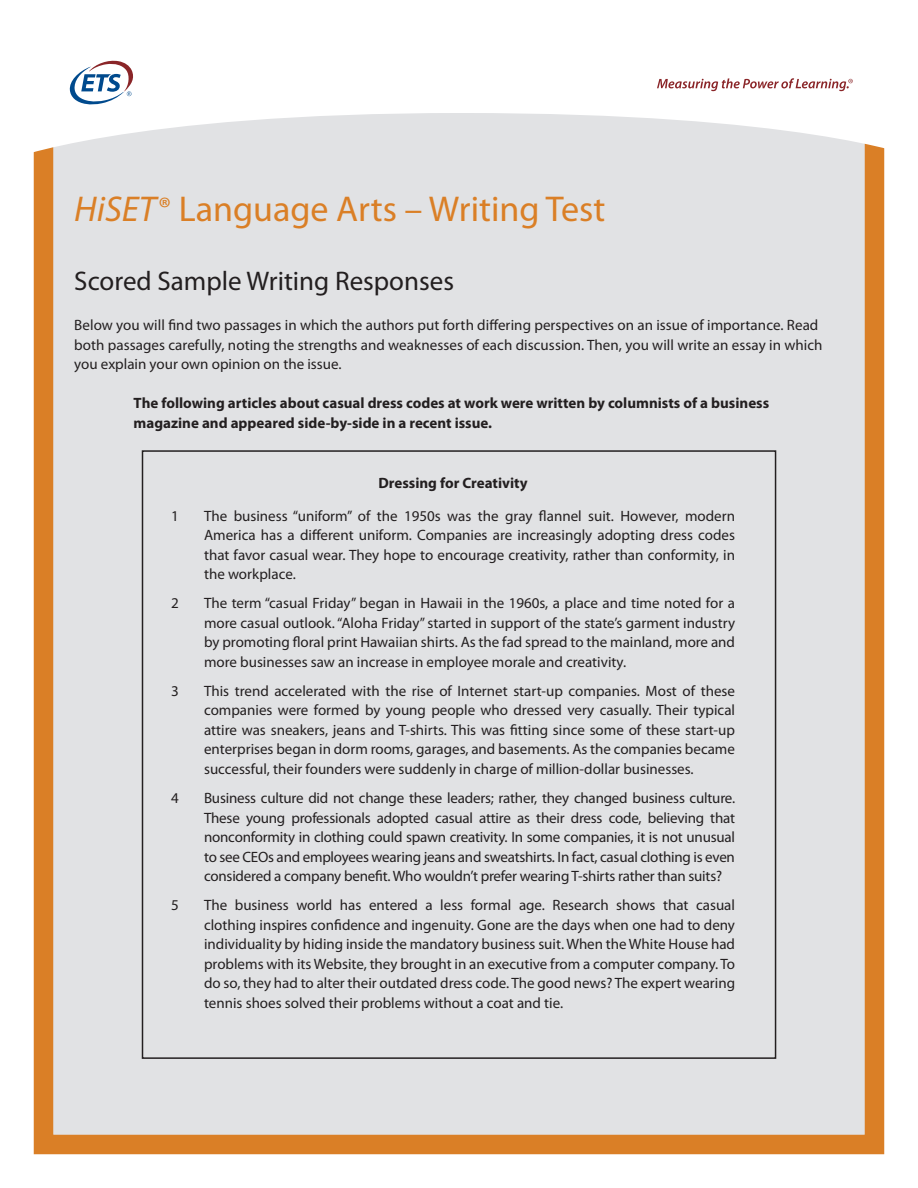
<style>
.page{position:relative;width:918px;height:1188px;background:#fff}
.page>*{position:absolute;margin:0;border:0;box-sizing:border-box;transform-origin:0 0}
.H1__Headline{font:36px "Myriad Pro";color:#da7f26}
.H2__Subhead{font:27px "Myriad Pro";color:#231f20}
.P__Body{font:15px/19.5px "Myriad Pro";color:#231f20;text-align:justify}
.promptLeadPara_Inden{font:700 15px/19.5px "Myriad Pro";color:#231f20}
.promptTitle{font:700 15px "Myriad Pro";color:#231f20}
.s1{font-style:italic}
.s2{font-size:30px}
</style>
<div class="page">
<div style="left:34px;top:48px;width:850px;height:1106px;background:#e1e2e4;border:20px solid #da7f26"></div>
<svg style="left:33px;top:48px;width:852px;height:112px;fill:#fff"></svg>
<svg style="left:69px;top:59px;width:66px;height:47px;background:#c5cdda"></svg>
<svg style="left:657px;top:78px;width:196px;height:13px;background:#e0c5c6"></svg>
<h1 class="H1__Headline" style="left:74px;top:190px;width:533px"><span class="s1">HiSET</span><span class="s2">®</span> Language Arts – Writing Test</h1>
<h2 class="H2__Subhead" style="left:74px;top:266px;width:381px">Scored Sample Writing Responses</h2>
<p class="P__Body" style="left:74px;top:316px;width:750px;text-align:left">Below you will find two passages in which the authors put forth differing perspectives on an issue of importance. Read both passages carefully, noting the strengths and weaknesses of each discussion. Then, you will write an essay in which you explain your own opinion on the issue.</p>
<p class="promptLeadPara_Inden" style="left:134px;top:394px;width:637px">The following articles about casual dress codes at work were written by columnists of a business magazine and appeared side-by-side in a recent issue.</p>
<h3 class="promptTitle" style="left:378px;top:475px;width:151px">Dressing for Creativity</h3>
<p class="P__Body" style="left:171px;top:506px;width:9px">1</p>
<p class="P__Body" style="left:204px;top:506px;width:533px">The business “uniform” of the 1950s was the gray flannel suit. However, modern America has a different uniform. Companies are increasingly adopting dress codes that favor casual wear. They hope to encourage creativity, rather than conformity, in the workplace.</p>
<p class="P__Body" style="left:171px;top:594px;width:9px">2</p>
<p class="P__Body" style="left:204px;top:594px;width:533px">The term “casual Friday” began in Hawaii in the 1960s, a place and time noted for a more casual outlook. “Aloha Friday” started in support of the state’s garment industry by promoting floral print Hawaiian shirts. As the fad spread to the mainland, more and more businesses saw an increase in employee morale and creativity.</p>
<p class="P__Body" style="left:171px;top:681px;width:9px">3</p>
<p class="P__Body" style="left:204px;top:681px;width:533px">This trend accelerated with the rise of Internet start-up companies. Most of these companies were formed by young people who dressed very casually. Their typical attire was sneakers, jeans and T-shirts. This was fitting since some of these start-up enterprises began in dorm rooms, garages, and basements. As the companies became successful, their founders were suddenly in charge of million-dollar businesses.</p>
<p class="P__Body" style="left:171px;top:789px;width:9px">4</p>
<p class="P__Body" style="left:204px;top:789px;width:533px">Business culture did not change these leaders; rather, they changed business culture.<br>These young professionals adopted casual attire as their dress code, believing that nonconformity in clothing could spawn creativity. In some companies, it is not unusual to see CEOs and employees wearing jeans and sweatshirts. In fact, casual clothing is even considered a company benefit. Who wouldn’t prefer wearing T-shirts rather than suits?</p>
<p class="P__Body" style="left:171px;top:896px;width:9px">5</p>
<p class="P__Body" style="left:204px;top:896px;width:533px">The business world has entered a less formal age. Research shows that casual clothing inspires confidence and ingenuity. Gone are the days when one had to deny individuality by hiding inside the mandatory business suit. When the White House had problems with its Website, they brought in an executive from a computer company. To do so, they had to alter their outdated dress code. The good news? The expert wearing tennis shoes solved their problems without a coat and tie.</p>
</div>
